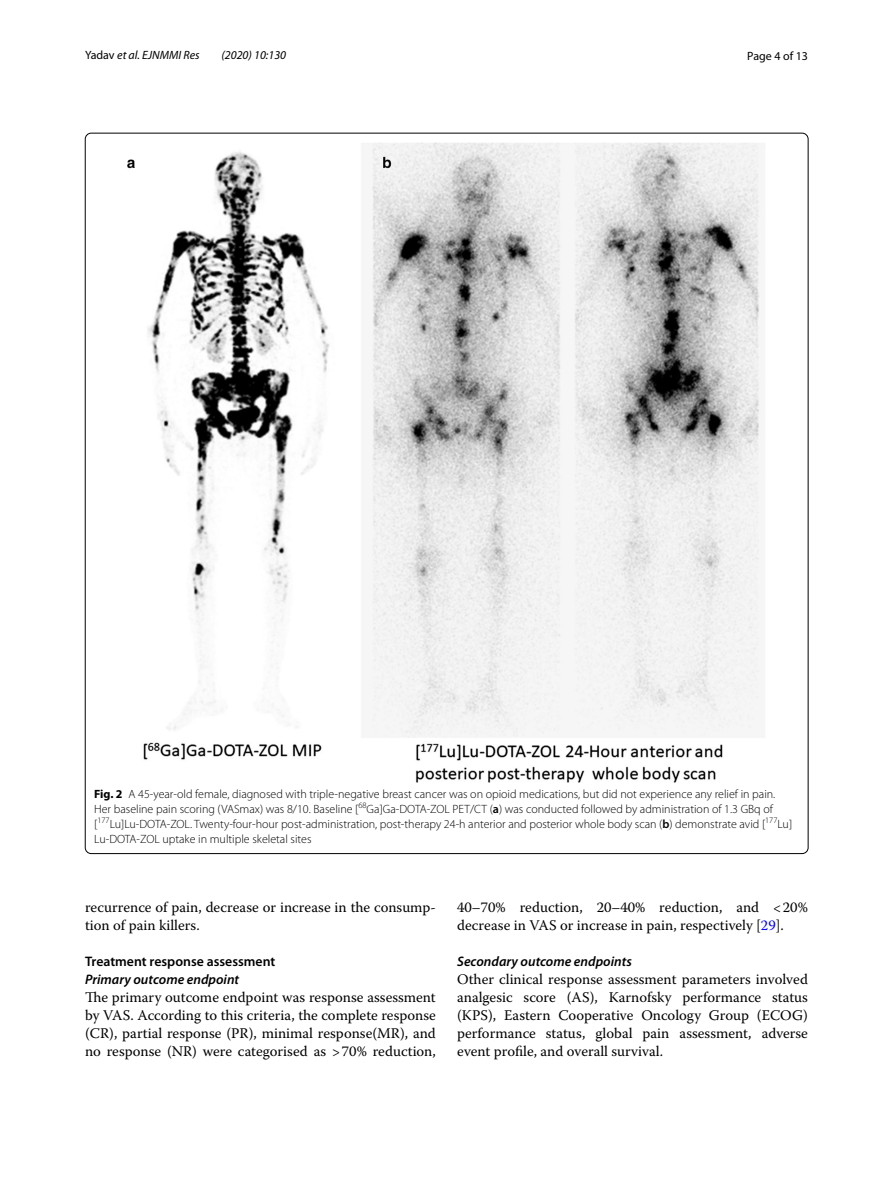
<style>
.page{position:relative;width:893px;height:1187px;background:#fff}
.page>*{position:absolute;margin:0;border:0;box-sizing:border-box;transform-origin:0 0}
.t1{font:14.7px/18px "Warnock Pro";color:#000}
.t2{font:italic 600 13.8px "Myriad Pro";color:#000}
.t3{font:600 13.8px "Myriad Pro";color:#000}
.t4{font:300 12px/15px "Myriad Pro";color:#000}
.t5{font:italic 12px "Myriad Pro";color:#000}
.t6{font:12px "Myriad Pro";color:#000}
.s1{font-style:normal}
.s2{font-weight:700}
.s3{font-weight:600}
.s4{color:#00f}
</style>
<div class="page">
<img style="left:128px;top:142px;width:634px;height:641px">
<p class="t5" style="left:85px;top:48px;width:116px"><span class="s1">Yadav</span> et al. EJNMMI Res</p>
<p class="t5" style="left:221px;top:48px;width:66px">(2020) 10:130</p>
<p class="t6" style="left:747px;top:48px;width:62px">Page 4 of 13</p>
<p class="t4" style="left:94px;top:786px;width:699px"><span class="s2">Fig. 2</span> A 45-year-old female, diagnosed with triple-negative breast cancer was on opioid medications, but did not experience any relief in pain.<br>Her baseline pain scoring (VASmax) was 8/10. Baseline [<sup>68</sup>Ga]Ga-DOTA-ZOL PET/CT (<span class="s3">a</span>) was conducted followed by administration of 1.3 GBq of [<sup>177</sup>Lu]Lu-DOTA-ZOL. Twenty-four-hour post-administration, post-therapy 24-h anterior and posterior whole body scan (<span class="s3">b</span>) demonstrate avid [<sup>177</sup>Lu] Lu-DOTA-ZOL uptake in multiple skeletal sites</p>
<p class="t1" style="left:85px;top:897px;width:352px">recurrence of pain, decrease or increase in the consump&shy;tion of pain killers.</p>
<p class="t3" style="left:85px;top:952px;width:192px">Treatment response assessment</p>
<p class="t2" style="left:85px;top:970px;width:156px">Primary outcome endpoint</p>
<p class="t1" style="left:85px;top:987px;width:352px;text-align:justify">The primary outcome endpoint was response assessment by VAS. According to this criteria, the complete response (CR), partial response (PR), minimal response(MR), and no response (NR) were categorised as &gt;70% reduction,</p>
<p class="t1" style="left:457px;top:897px;width:352px">40–70% reduction, 20–40% reduction, and &lt;20% decrease in VAS or increase in pain, respectively [<span class="s4">29</span>].</p>
<p class="t2" style="left:457px;top:952px;width:176px">Secondary outcome endpoints</p>
<p class="t1" style="left:457px;top:969px;width:352px;text-align:justify">Other clinical response assessment parameters involved analgesic score (AS), Karnofsky performance status (KPS), Eastern Cooperative Oncology Group (ECOG) performance status, global pain assessment, adverse event profile, and overall survival.</p>
</div>
